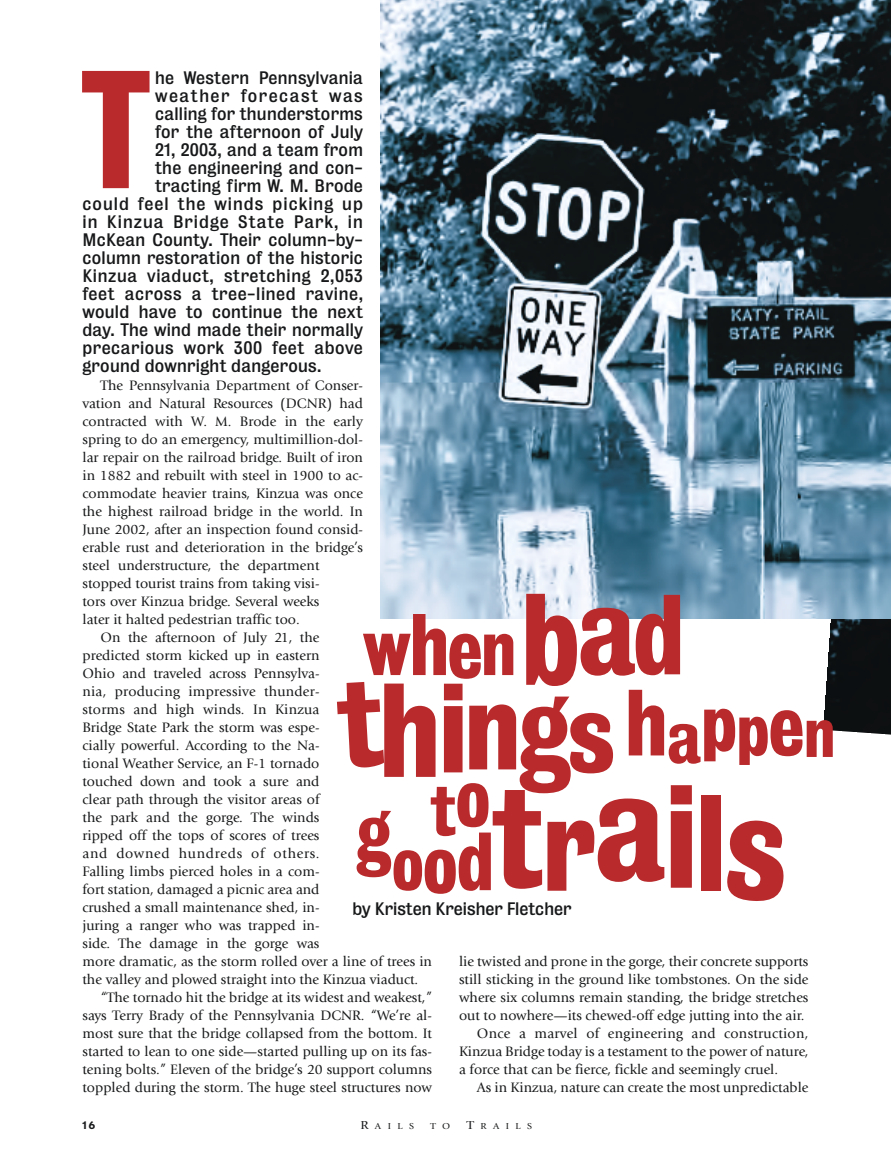
<style>
.page{position:relative;width:891px;height:1161px;background:#fff}
.page>*{position:absolute;margin:0;border:0;box-sizing:border-box;transform-origin:0 0}
.t1{font:152.55px "Bureau Grot Three Seven";color:#b92a2c}
.t2{font:133.5px "Bureau Grot Three Seven";color:#b92a2c}
.t3{font:118.5px "Bureau Grot Three Seven";color:#b92a2c}
.t4{font:111px "Bureau Grot Three Seven";color:#b92a2c}
.t5{font:72px "Bureau Grot Three Seven";color:#b92a2c}
.t6{font:67.5px "Bureau Grot Three Seven";color:#b92a2c}
.t7{font:66.6px "Bureau Grot Three Seven";color:#b92a2c}
.t8{font:66px "Bureau Grot Three Seven";color:#b92a2c}
.t9{font:16.5px "Bureau Grot Five Three";letter-spacing:.015em;color:#171819}
.t10{font:16.5px "Bureau Grot Five Three";letter-spacing:.035em;color:#171819}
.t11{font:16.5px "Bureau Grot Five Three";letter-spacing:.06em;color:#171819}
.t12{font:16.5px "Bureau Grot Five Three";letter-spacing:.095em;color:#171819}
.t13{font:14.25px "Giovanni";color:#171819}
.t14{font:14.25px "Giovanni";letter-spacing:.02em;color:#171819}
.t15{font:14.25px "Giovanni";letter-spacing:.05em;color:#171819}
.t16{font:700 10.5px "Nobel";color:#171819}
.t17{font:9px "Giovanni";letter-spacing:.65em;color:#171819;scale:1.1 1}
.s1{font-size:112.5px}
.s2{font-size:103.5px}
.s3{font-size:79.5px}
.s4{font-size:75px}
.s5{font-size:70.5px}
.s6{font-size:121.5px}
.s7{font-size:115.5px}
.s8{font-size:100.5px}
.s9{font-size:85.5px}
.s10{font-size:72px}
.s11{font-size:76.5px}
.s12{font-size:63px}
.s13{font-size:73.5px}
.s14{font-size:120px}
.s15{font-size:138px}
.s16{font-size:124.5px}
.s17{font-size:12px}
</style>
<div class="page">
<img style="left:824px;top:619px;width:67px;height:116px">
<img style="left:381px;top:0;width:510px;height:619px">
<h1 class="t1" style="left:81px;top:80px;width:71px">T</h1>
<p class="t9" style="left:155px;top:72px;width:209px">he Western Pennsylvania</p>
<p class="t12" style="left:155px;top:90px;width:209px">weather forecast was</p>
<p class="t9" style="left:155px;top:108px;width:209px">calling for thunderstorms</p>
<p class="t9" style="left:155px;top:126px;width:209px">for the afternoon of July</p>
<p class="t9" style="left:155px;top:144px;width:209px">21, 2003, and a team from</p>
<p class="t9" style="left:155px;top:162px;width:209px">the engineering and con-</p>
<p class="t9" style="left:155px;top:180px;width:209px">tracting firm W. M. Brode</p>
<p class="t11" style="left:82px;top:198px;width:282px">could feel the winds picking up</p>
<p class="t11" style="left:82px;top:216px;width:282px">in Kinzua Bridge State Park, in</p>
<p class="t9" style="left:82px;top:234px;width:282px">McKean County. Their column-by-</p>
<p class="t9" style="left:82px;top:252px;width:282px">column restoration of the historic</p>
<p class="t10" style="left:82px;top:270px;width:282px">Kinzua viaduct, stretching 2,053</p>
<p class="t10" style="left:82px;top:288px;width:282px">feet across a tree-lined ravine,</p>
<p class="t9" style="left:82px;top:306px;width:282px">would have to continue the next</p>
<p class="t9" style="left:82px;top:324px;width:282px">day. The wind made their normally</p>
<p class="t9" style="left:82px;top:342px;width:282px">precarious work 300 feet above</p>
<p class="t9" style="left:82px;top:360px;width:241px">ground downright dangerous.</p>
<p class="t13" style="left:100px;top:380px;width:264px">The Pennsylvania Department of Conser-</p>
<p class="t13" style="left:83px;top:398px;width:282px">vation and Natural Resources (DCNR) had</p>
<p class="t13" style="left:83px;top:416px;width:282px">contracted with W. M. Brode in the early</p>
<p class="t13" style="left:83px;top:434px;width:282px">spring to do an emergency, multimillion-dol-</p>
<p class="t13" style="left:83px;top:452px;width:282px">lar repair on the railroad bridge. Built of iron</p>
<p class="t13" style="left:83px;top:470px;width:282px">in 1882 and rebuilt with steel in 1900 to ac-</p>
<p class="t13" style="left:83px;top:488px;width:282px">commodate heavier trains, Kinzua was once</p>
<p class="t13" style="left:83px;top:506px;width:282px">the highest railroad bridge in the world. In</p>
<p class="t13" style="left:83px;top:524px;width:282px">June 2002, after an inspection found consid-</p>
<p class="t13" style="left:83px;top:542px;width:282px">erable rust and deterioration in the bridge’s</p>
<p class="t13" style="left:83px;top:560px;width:238px">steel understructure, the department</p>
<p class="t13" style="left:83px;top:578px;width:239px">stopped tourist trains from taking visi-</p>
<p class="t13" style="left:83px;top:596px;width:238px">tors over Kinzua bridge. Several weeks</p>
<p class="t13" style="left:83px;top:614px;width:219px">later it halted pedestrian traffic too.</p>
<p class="t13" style="left:100px;top:632px;width:221px">On the afternoon of July 21, the</p>
<p class="t13" style="left:83px;top:650px;width:239px">predicted storm kicked up in eastern</p>
<p class="t13" style="left:83px;top:668px;width:238px">Ohio and traveled across Pennsylva-</p>
<p class="t13" style="left:83px;top:686px;width:239px">nia, producing impressive thunder-</p>
<p class="t13" style="left:83px;top:704px;width:238px">storms and high winds. In Kinzua</p>
<p class="t13" style="left:83px;top:722px;width:239px">Bridge State Park the storm was espe-</p>
<p class="t13" style="left:83px;top:740px;width:238px">cially powerful. According to the Na-</p>
<p class="t13" style="left:83px;top:758px;width:239px">tional Weather Service, an F-1 tornado</p>
<p class="t13" style="left:83px;top:776px;width:239px">touched down and took a sure and</p>
<p class="t13" style="left:83px;top:794px;width:239px">clear path through the visitor areas of</p>
<p class="t13" style="left:83px;top:812px;width:239px">the park and the gorge. The winds</p>
<p class="t13" style="left:83px;top:830px;width:239px">ripped off the tops of scores of trees</p>
<p class="t15" style="left:83px;top:848px;width:239px">and downed hundreds of others.</p>
<p class="t13" style="left:83px;top:866px;width:239px">Falling limbs pierced holes in a com-</p>
<p class="t13" style="left:83px;top:884px;width:239px">fort station, damaged a picnic area and</p>
<p class="t13" style="left:83px;top:902px;width:239px">crushed a small maintenance shed, in-</p>
<p class="t13" style="left:83px;top:920px;width:239px">juring a ranger who was trapped in-</p>
<p class="t13" style="left:83px;top:938px;width:238px">side. The damage in the gorge was</p>
<p class="t13" style="left:83px;top:956px;width:351px">more dramatic, as the storm rolled over a line of trees in</p>
<p class="t13" style="left:83px;top:974px;width:337px">the valley and plowed straight into the Kinzua viaduct.</p>
<p class="t13" style="left:100px;top:992px;width:333px">“The tornado hit the bridge at its widest and weakest,”</p>
<p class="t13" style="left:83px;top:1010px;width:351px">says Terry Brady of the Pennsylvania DCNR. “We’re al-</p>
<p class="t13" style="left:83px;top:1028px;width:351px">most sure that the bridge collapsed from the bottom. It</p>
<p class="t13" style="left:83px;top:1046px;width:351px">started to lean to one side—started pulling up on its fas-</p>
<p class="t13" style="left:83px;top:1064px;width:351px">tening bolts.” Eleven of the bridge’s 20 support columns</p>
<p class="t13" style="left:83px;top:1082px;width:351px">toppled during the storm. The huge steel structures now</p>
<h3 class="t3" style="left:521px;top:600px;width:166px">b<span class="s1">a</span><span class="s2">d</span></h3>
<h3 class="t5" style="left:363px;top:624px;width:155px">w<span class="s3">h</span><span class="s4">e</span><span class="s5">n</span></h3>
<h3 class="t4" style="left:378px;top:692px;width:237px"><span class="s6">h</span><span class="s7">i</span>ng<span class="s8">s</span></h3>
<h3 class="t8" style="left:625px;top:712px;width:212px"><span class="s9">h</span>a<span class="s10">p</span>p<span class="s11">e</span><span class="s12">n</span></h3>
<h3 class="t7" style="left:431px;top:788px;width:61px">t<span class="s13">o</span></h3>
<h2 class="t2" style="left:493px;top:793px;width:236px">t<span class="s14">r</span><span class="s15">a</span>i<span class="s16">l</span></h2>
<h3 class="t6" style="left:392px;top:842px;width:104px">o<span class="s13">o</span><span class="s4">d</span></h3>
<p class="t9" style="left:352px;top:903px;width:221px">by Kristen Kreisher Fletcher</p>
<p class="t13" style="left:459px;top:956px;width:351px">lie twisted and prone in the gorge, their concrete supports</p>
<p class="t13" style="left:459px;top:974px;width:351px">still sticking in the ground like tombstones. On the side</p>
<p class="t13" style="left:459px;top:992px;width:351px">where six columns remain standing, the bridge stretches</p>
<p class="t13" style="left:459px;top:1010px;width:347px">out to nowhere—its chewed-off edge jutting into the air.</p>
<p class="t14" style="left:477px;top:1028px;width:333px">Once a marvel of engineering and construction,</p>
<p class="t13" style="left:459px;top:1046px;width:351px">Kinzua Bridge today is a testament to the power of nature,</p>
<p class="t13" style="left:459px;top:1064px;width:321px">a force that can be fierce, fickle and seemingly cruel.</p>
<p class="t13" style="left:477px;top:1082px;width:333px">As in Kinzua, nature can create the most unpredictable</p>
<p class="t16" style="left:82px;top:1122px;width:14px">16</p>
<p class="t17" style="left:360px;top:1123px;width:50px"><span class="s17">R</span>AILS</p>
<p class="t17" style="left:431px;top:1123px;width:19px">T O</p>
<p class="t17" style="left:467px;top:1123px;width:61px"><span class="s17">T</span>RAILS</p>
</div>
